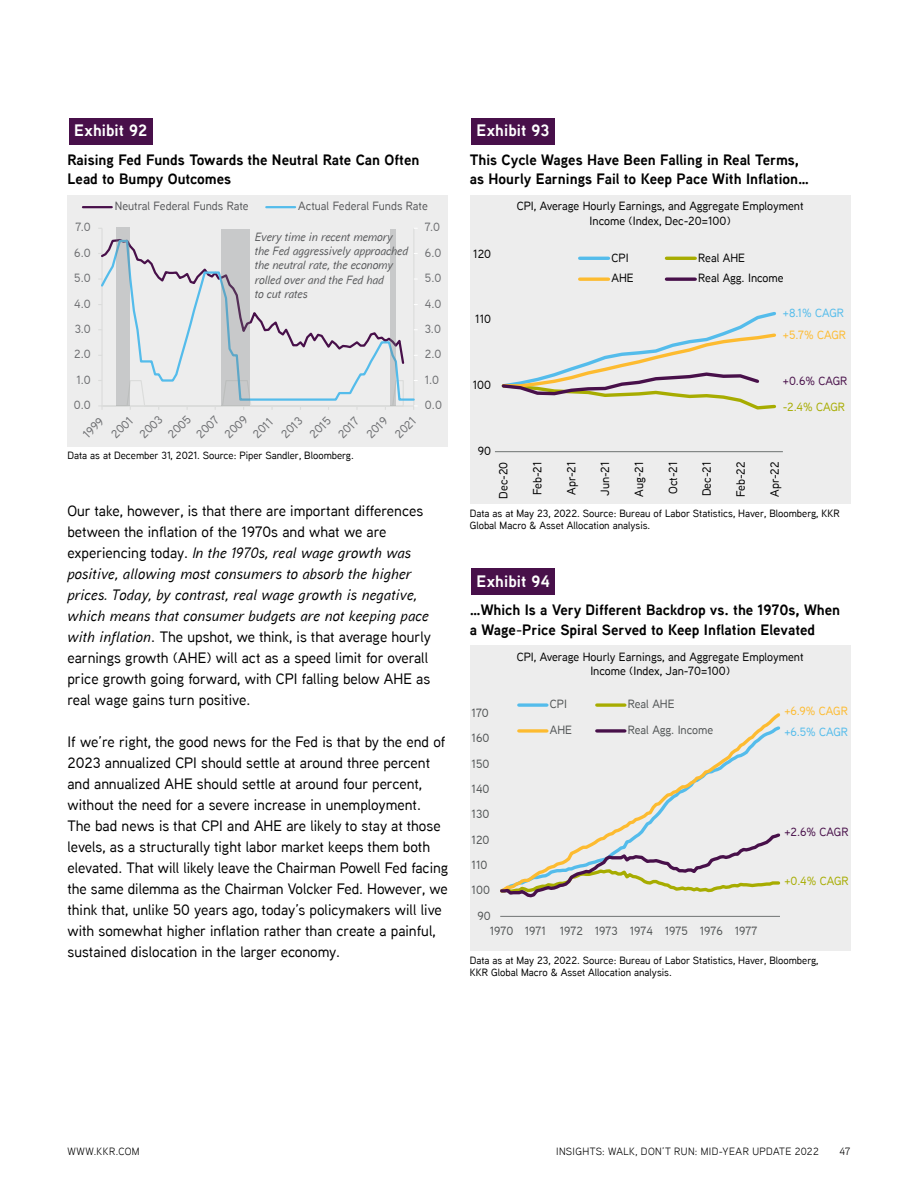
<style>
.page{position:relative;width:918px;height:1188px;background:#fff}
.page>*{position:absolute;margin:0;border:0;box-sizing:border-box;transform-origin:0 0}
.t1{font:700 16.5px "Aaux Next";letter-spacing:.01em;color:#fff}
.t2{font:500 15px/21px "Aaux Next";color:#000}
.t3{font:700 15px/19.5px "Aaux Next";color:#000}
.t4{font:500 11.85px/14.2px "Aaux Next";color:#000;text-align:center}
.t5{font:italic 500 11.85px/14.2px "Aaux Next";color:#58595b}
.t6{font:500 11.85px "Aaux Next";color:#6d6e71}
.t7{font:500 11.85px "Aaux Next";color:#515455}
.t8{font:500 11.85px "Aaux Next";color:#58595b}
.t9{font:500 11.85px "Aaux Next";color:#54bceb}
.t10{font:500 11.85px "Aaux Next";color:#a7ac00}
.t11{font:500 11.85px "Aaux Next";color:#fdbb30}
.t12{font:500 11.85px "Aaux Next";color:#48104a}
.t13{font:500 10.5px/12.6px "Aaux Next";color:#000}
.t14{font:10.5px "Aaux Next";letter-spacing:.035em;color:#000}
.s1{font-style:italic}
</style>
<div class="page">
<div style="left:68px;top:195px;width:380px;height:252px;background:#ededed"></div>
<div style="left:69px;top:118px;width:84px;height:26px;background:#48104a"></div>
<hr style="left:413px;top:228px;width:1px;height:178px;background:#dbdcdb">
<hr style="left:101px;top:228px;width:2px;height:178px;background:#dbdcdb">
<hr style="left:102px;top:405px;width:312px;height:2px;background:#dbdcdb">
<svg style="left:98px;top:380px;width:306px;height:30px"></svg>
<svg style="left:99px;top:239px;width:317px;height:163px"></svg>
<hr style="left:83px;top:206px;width:29px;height:2px;background:#48104a">
<hr style="left:266px;top:206px;width:29px;height:2px;background:#54bceb">
<div style="left:116px;top:228px;width:13px;height:178px;background:#c8c9ca"></div>
<svg style="left:221px;top:229px;width:29px;height:177px;background:#bdc1c5"></svg>
<svg style="left:390px;top:229px;width:6px;height:177px"></svg>
<div style="left:470px;top:195px;width:380px;height:309px;background:#ededed"></div>
<div style="left:471px;top:118px;width:84px;height:26px;background:#48104a"></div>
<hr style="left:495px;top:451px;width:288px;height:1px;background:#7c807f">
<svg style="left:501px;top:312px;width:275px;height:98px"></svg>
<hr style="left:580px;top:257px;width:28px;height:3px;background:#54bceb">
<hr style="left:666px;top:257px;width:29px;height:3px;background:#a7ac00">
<svg style="left:580px;top:277px;width:28px;height:4px"></svg>
<svg style="left:666px;top:277px;width:29px;height:4px"></svg>
<div style="left:470px;top:646px;width:380px;height:305px;background:#ededed"></div>
<div style="left:471px;top:569px;width:84px;height:26px;background:#48104a"></div>
<hr style="left:500px;top:916px;width:280px;height:1px;background:#7c807f">
<svg style="left:517px;top:713px;width:264px;height:118px"></svg>
<svg style="left:500px;top:831px;width:281px;height:67px"></svg>
<svg style="left:519px;top:703px;width:28px;height:4px"></svg>
<svg style="left:597px;top:703px;width:28px;height:4px"></svg>
<svg style="left:519px;top:729px;width:28px;height:4px"></svg>
<svg style="left:597px;top:729px;width:28px;height:4px"></svg>
<p class="t1" style="left:74px;top:119px;width:75px">Exhibit 92</p>
<p class="t3" style="left:68px;top:149px;width:353px">Raising Fed Funds Towards the Neutral Rate Can Often<br>Lead to Bumpy Outcomes</p>
<p class="t6" style="left:75px;top:219px;width:17px">7.0</p>
<p class="t6" style="left:74px;top:245px;width:18px">6.0</p>
<p class="t6" style="left:74px;top:270px;width:18px">5.0</p>
<p class="t6" style="left:74px;top:295px;width:18px">4.0</p>
<p class="t8" style="left:115px;top:198px;width:135px">Neutral Federal Funds Rate</p>
<p class="t8" style="left:298px;top:198px;width:131px">Actual Federal Funds Rate</p>
<p class="t5" style="left:255px;top:229px;width:155px">Every time in recent memory the Fed aggressively approached the neutral rate, the economy rolled over and the Fed had<br>to cut rates</p>
<p class="t6" style="left:425px;top:219px;width:17px">7.0</p>
<p class="t6" style="left:425px;top:245px;width:18px">6.0</p>
<p class="t6" style="left:425px;top:270px;width:18px">5.0</p>
<p class="t6" style="left:425px;top:295px;width:18px">4.0</p>
<p class="t6" style="left:75px;top:321px;width:17px">3.0</p>
<p class="t6" style="left:425px;top:321px;width:17px">3.0</p>
<p class="t6" style="left:74px;top:346px;width:18px">2.0</p>
<p class="t6" style="left:425px;top:346px;width:18px">2.0</p>
<p class="t6" style="left:77px;top:372px;width:16px">1.0</p>
<p class="t6" style="left:425px;top:372px;width:16px">1.0</p>
<p class="t6" style="left:74px;top:397px;width:18px">0.0</p>
<p class="t6" style="left:425px;top:397px;width:18px">0.0</p>
<p class="t6" style="left:79px;top:430px;width:25px;rotate:-45deg">1999</p>
<p class="t6" style="left:108px;top:430px;width:26px;rotate:-45deg">2001</p>
<p class="t6" style="left:136px;top:430px;width:28px;rotate:-45deg">2003</p>
<p class="t6" style="left:164px;top:430px;width:28px;rotate:-45deg">2005</p>
<p class="t6" style="left:193px;top:430px;width:28px;rotate:-45deg">2007</p>
<p class="t6" style="left:221px;top:430px;width:28px;rotate:-45deg">2009</p>
<p class="t6" style="left:249px;top:430px;width:24px;rotate:-45deg">2011</p>
<p class="t6" style="left:278px;top:430px;width:26px;rotate:-45deg">2013</p>
<p class="t6" style="left:306px;top:430px;width:26px;rotate:-45deg">2015</p>
<p class="t6" style="left:334px;top:430px;width:25px;rotate:-45deg">2017</p>
<p class="t6" style="left:363px;top:430px;width:26px;rotate:-45deg">2019</p>
<p class="t6" style="left:391px;top:430px;width:26px;rotate:-45deg">2021</p>
<p class="t13" style="left:68px;top:449px;width:288px">Data as at December 31, 2021. Source: Piper Sandler, Bloomberg.</p>
<p class="t2" style="left:68px;top:500px;width:365px">Our take, however, is that there are important differences between the inflation of the 1970s and what we are experiencing today. <span class="s1">In the 1970s, real wage growth was positive, allowing most consumers to absorb the higher prices. Today, by contrast, real wage growth is negative, which means that consumer budgets are not keeping pace with inflation</span>. The upshot, we think, is that average hourly earnings growth (AHE) will act as a speed limit for overall price growth going forward, with CPI falling below AHE as real wage gains turn positive.</p>
<p class="t2" style="left:68px;top:731px;width:382px">If we’re right, the good news for the Fed is that by the end of 2023 annualized CPI should settle at around three percent and annualized AHE should settle at around four percent, without the need for a severe increase in unemployment.<br>The bad news is that CPI and AHE are likely to stay at those levels, as a structurally tight labor market keeps them both elevated. That will likely leave the Chairman Powell Fed facing the same dilemma as the Chairman Volcker Fed. However, we think that, unlike 50 years ago, today’s policymakers will live with somewhat higher inflation rather than create a painful, sustained dislocation in the larger economy.</p>
<p class="t1" style="left:477px;top:119px;width:75px">Exhibit 93</p>
<p class="t3" style="left:470px;top:149px;width:341px">This Cycle Wages Have Been Falling in Real Terms, as Hourly Earnings Fail to Keep Pace With Inflation…</p>
<p class="t4" style="left:473px;top:246px;width:19px">120</p>
<p class="t4" style="left:475px;top:312px;width:17px">110</p>
<p class="t4" style="left:473px;top:377px;width:20px">100</p>
<p class="t4" style="left:517px;top:199px;width:288px">CPI, Average Hourly Earnings, and Aggregate Employment<br>Income (Index, Dec-20=100)</p>
<p class="t4" style="left:612px;top:250px;width:19px">CPI</p>
<p class="t4" style="left:698px;top:250px;width:48px">Real AHE</p>
<p class="t4" style="left:612px;top:271px;width:24px">AHE</p>
<p class="t4" style="left:698px;top:271px;width:87px">Real Agg. Income</p>
<p class="t9" style="left:783px;top:304px;width:63px">+8.1% CAGR</p>
<p class="t11" style="left:783px;top:327px;width:65px">+5.7% CAGR</p>
<p class="t12" style="left:783px;top:373px;width:66px">+0.6% CAGR</p>
<p class="t10" style="left:783px;top:398px;width:64px">-2.4% CAGR</p>
<p class="t4" style="left:478px;top:443px;width:15px">90</p>
<p class="t4" style="left:496px;top:499px;width:38px;rotate:-90deg">Dec-20</p>
<p class="t4" style="left:530px;top:495px;width:35px;rotate:-90deg">Feb-21</p>
<p class="t4" style="left:564px;top:495px;width:35px;rotate:-90deg">Apr-21</p>
<p class="t4" style="left:598px;top:496px;width:36px;rotate:-90deg">Jun-21</p>
<p class="t4" style="left:632px;top:497px;width:36px;rotate:-90deg">Aug-21</p>
<p class="t4" style="left:665px;top:494px;width:34px;rotate:-90deg">Oct-21</p>
<p class="t4" style="left:699px;top:496px;width:36px;rotate:-90deg">Dec-21</p>
<p class="t4" style="left:733px;top:497px;width:37px;rotate:-90deg">Feb-22</p>
<p class="t4" style="left:767px;top:497px;width:37px;rotate:-90deg">Apr-22</p>
<p class="t13" style="left:470px;top:506px;width:372px">Data as at May 23, 2022. Source: Bureau of Labor Statistics, Haver, Bloomberg, KKR<br>Global Macro &amp; Asset Allocation analysis.</p>
<p class="t1" style="left:477px;top:569px;width:75px">Exhibit 94</p>
<p class="t3" style="left:470px;top:600px;width:372px">…Which Is a Very Different Backdrop vs. the 1970s, When a Wage-Price Spiral Served to Keep Inflation Elevated</p>
<p class="t7" style="left:472px;top:705px;width:19px">170</p>
<p class="t7" style="left:472px;top:730px;width:19px">160</p>
<p class="t7" style="left:472px;top:755px;width:19px">150</p>
<p class="t7" style="left:472px;top:781px;width:19px">140</p>
<p class="t7" style="left:472px;top:806px;width:19px">130</p>
<p class="t7" style="left:472px;top:831px;width:19px">120</p>
<p class="t7" style="left:472px;top:857px;width:17px">110</p>
<p class="t7" style="left:472px;top:882px;width:20px">100</p>
<p class="t7" style="left:478px;top:907px;width:15px">90</p>
<p class="t4" style="left:517px;top:649px;width:288px">CPI, Average Hourly Earnings, and Aggregate Employment<br>Income (Index, Jan-70=100)</p>
<p class="t7" style="left:550px;top:696px;width:19px">CPI</p>
<p class="t7" style="left:628px;top:696px;width:48px">Real AHE</p>
<p class="t7" style="left:550px;top:722px;width:24px">AHE</p>
<p class="t7" style="left:628px;top:722px;width:87px">Real Agg. Income</p>
<p class="t11" style="left:784px;top:703px;width:65px">+6.9% CAGR</p>
<p class="t9" style="left:784px;top:723px;width:65px">+6.5% CAGR</p>
<p class="t12" style="left:784px;top:824px;width:66px">+2.6% CAGR</p>
<p class="t10" style="left:784px;top:873px;width:66px">+0.4% CAGR</p>
<p class="t7" style="left:490px;top:923px;width:269px">1970 1971 1972 1973 1974 1975 1976 1977</p>
<p class="t13" style="left:470px;top:954px;width:350px">Data as at May 23, 2022. Source: Bureau of Labor Statistics, Haver, Bloomberg,<br>KKR Global Macro &amp; Asset Allocation analysis.</p>
<p class="t14" style="left:68px;top:1144px;width:74px">WWW.KKR.COM</p>
<p class="t14" style="left:556px;top:1144px;width:264px">INSIGHTS: WALK, DON’T RUN: MID-YEAR UPDATE 2022</p>
<p class="t14" style="left:840px;top:1144px;width:12px">47</p>
</div>
